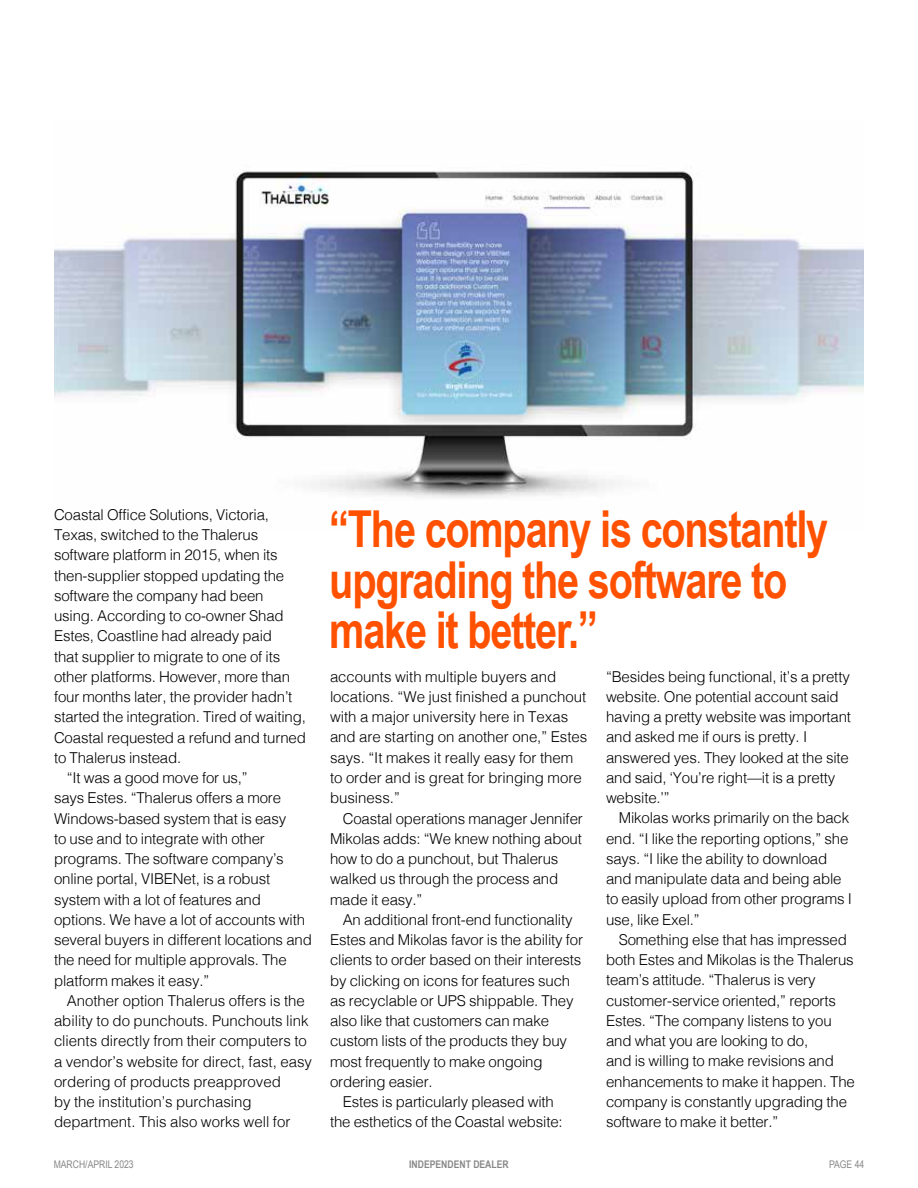
<style>
.page{position:relative;width:918px;height:1188px;background:#fff}
.page>*{position:absolute;margin:0;border:0;box-sizing:border-box;transform-origin:0 0}
.t1{font:700 51px/51px "Arial Narrow";letter-spacing:-.025em;color:#ff5100;scale:.95 1}
.t2{font:300 15px/20.2px "Helvetica";letter-spacing:-.01em;color:#000}
.t3{font:10.5px "Arial Narrow";color:#878787}
.t4{font:700 10.5px "Arial Narrow";color:#878787}
</style>
<div class="page">
<img style="left:54px;top:167px;width:810px;height:331px">
<p class="t2" style="left:54px;top:503px;width:217px">Coastal Office Solutions, Victoria,</p>
<p class="t2" style="left:54px;top:523px;width:206px">Texas, switched to the Thalerus</p>
<p class="t2" style="left:54px;top:544px;width:225px">software platform in 2015, when its</p>
<p class="t2" style="left:54px;top:564px;width:232px">then-supplier stopped updating the</p>
<p class="t2" style="left:54px;top:584px;width:211px">software the company had been</p>
<p class="t2" style="left:54px;top:604px;width:231px">using. According to co-owner Shad</p>
<p class="t2" style="left:54px;top:625px;width:220px">Estes, Coastline had already paid</p>
<p class="t2" style="left:54px;top:645px;width:228px">that supplier to migrate to one of its</p>
<p class="t2" style="left:54px;top:665px;width:238px">other platforms. However, more than</p>
<p class="t2" style="left:54px;top:685px;width:240px">four months later, the provider hadn’t</p>
<p class="t2" style="left:54px;top:706px;width:253px">started the integration. Tired of waiting,</p>
<p class="t2" style="left:54px;top:726px;width:253px">Coastal requested a refund and turned</p>
<p class="t2" style="left:54px;top:746px;width:129px">to Thalerus instead.</p>
<p class="t2" style="left:67px;top:766px;width:183px">“It was a good move for us,”</p>
<p class="t2" style="left:54px;top:787px;width:229px">says Estes. “Thalerus offers a more</p>
<p class="t2" style="left:54px;top:807px;width:234px">Windows-based system that is easy</p>
<p class="t2" style="left:54px;top:827px;width:212px">to use and to integrate with other</p>
<p class="t2" style="left:54px;top:847px;width:231px">programs. The software company’s</p>
<p class="t2" style="left:54px;top:868px;width:218px">online portal, VIBENet, is a robust</p>
<p class="t2" style="left:54px;top:888px;width:208px">system with a lot of features and</p>
<p class="t2" style="left:54px;top:908px;width:253px">options. We have a lot of accounts with</p>
<p class="t2" style="left:54px;top:928px;width:259px">several buyers in different locations and</p>
<p class="t2" style="left:54px;top:949px;width:234px">the need for multiple approvals. The</p>
<p class="t2" style="left:54px;top:969px;width:157px">platform makes it easy.”</p>
<p class="t2" style="left:67px;top:989px;width:240px">Another option Thalerus offers is the</p>
<p class="t2" style="left:54px;top:1009px;width:256px">ability to do punchouts. Punchouts link</p>
<p class="t2" style="left:54px;top:1030px;width:255px">clients directly from their computers to</p>
<p class="t2" style="left:54px;top:1050px;width:260px">a vendor’s website for direct, fast, easy</p>
<p class="t2" style="left:54px;top:1070px;width:228px">ordering of products preapproved</p>
<p class="t2" style="left:54px;top:1090px;width:199px">by the institution’s purchasing</p>
<p class="t2" style="left:54px;top:1111px;width:238px">department. This also works well for</p>
<h1 class="t1" style="left:329px;top:501px;width:527px">“The company is constantly upgrading the software to make it better.”</h1>
<p class="t2" style="left:330px;top:665px;width:259px">accounts with multiple buyers and locations. “We just finished a punchout with a major university here in Texas and are starting on another one,” Estes says. “It makes it really easy for them to order and is great for bringing more business.”</p>
<p class="t2" style="left:330px;top:807px;width:254px;text-indent:13px">Coastal operations manager Jennifer<br>Mikolas adds: “We knew nothing about how to do a punchout, but Thalerus walked us through the process and made it easy.”</p>
<p class="t2" style="left:343px;top:908px;width:231px">An additional front-end functionality</p>
<p class="t2" style="left:330px;top:928px;width:255px">Estes and Mikolas favor is the ability for</p>
<p class="t2" style="left:330px;top:949px;width:253px">clients to order based on their interests</p>
<p class="t2" style="left:330px;top:969px;width:242px">by clicking on icons for features such</p>
<p class="t2" style="left:330px;top:989px;width:245px">as recyclable or UPS shippable. They</p>
<p class="t2" style="left:330px;top:1009px;width:221px">also like that customers can make</p>
<p class="t2" style="left:330px;top:1030px;width:239px">custom lists of the products they buy</p>
<p class="t2" style="left:330px;top:1050px;width:214px">most frequently to make ongoing</p>
<p class="t2" style="left:330px;top:1070px;width:104px">ordering easier.</p>
<p class="t2" style="left:343px;top:1090px;width:213px">Estes is particularly pleased with</p>
<p class="t2" style="left:330px;top:1111px;width:234px">the esthetics of the Coastal website:</p>
<p class="t2" style="left:606px;top:665px;width:247px">“Besides being functional, it’s a pretty website. One potential account said having a pretty website was important and asked me if ours is pretty. I answered yes. They looked at the site and said, ‘You’re right—it is a pretty website.’”</p>
<p class="t2" style="left:606px;top:807px;width:248px;text-indent:13px">Mikolas works primarily on the back end. “I like the reporting options,” she says. “I like the ability to download and manipulate data and being able to easily upload from other programs I use, like Exel.”</p>
<p class="t2" style="left:606px;top:928px;width:250px;text-indent:13px">Something else that has impressed both Estes and Mikolas is the Thalerus team’s attitude. “Thalerus is very customer-service oriented,” reports Estes. “The company listens to you and what you are looking to do,<br>and is willing to make revisions and enhancements to make it happen. The company is constantly upgrading the software to make it better.”</p>
<p class="t3" style="left:54px;top:1156px;width:82px">MARCH/APRIL 2023</p>
<p class="t4" style="left:409px;top:1156px;width:101px">INDEPENDENT DEALER</p>
<p class="t3" style="left:829px;top:1156px;width:37px">PAGE 44</p>
</div>
